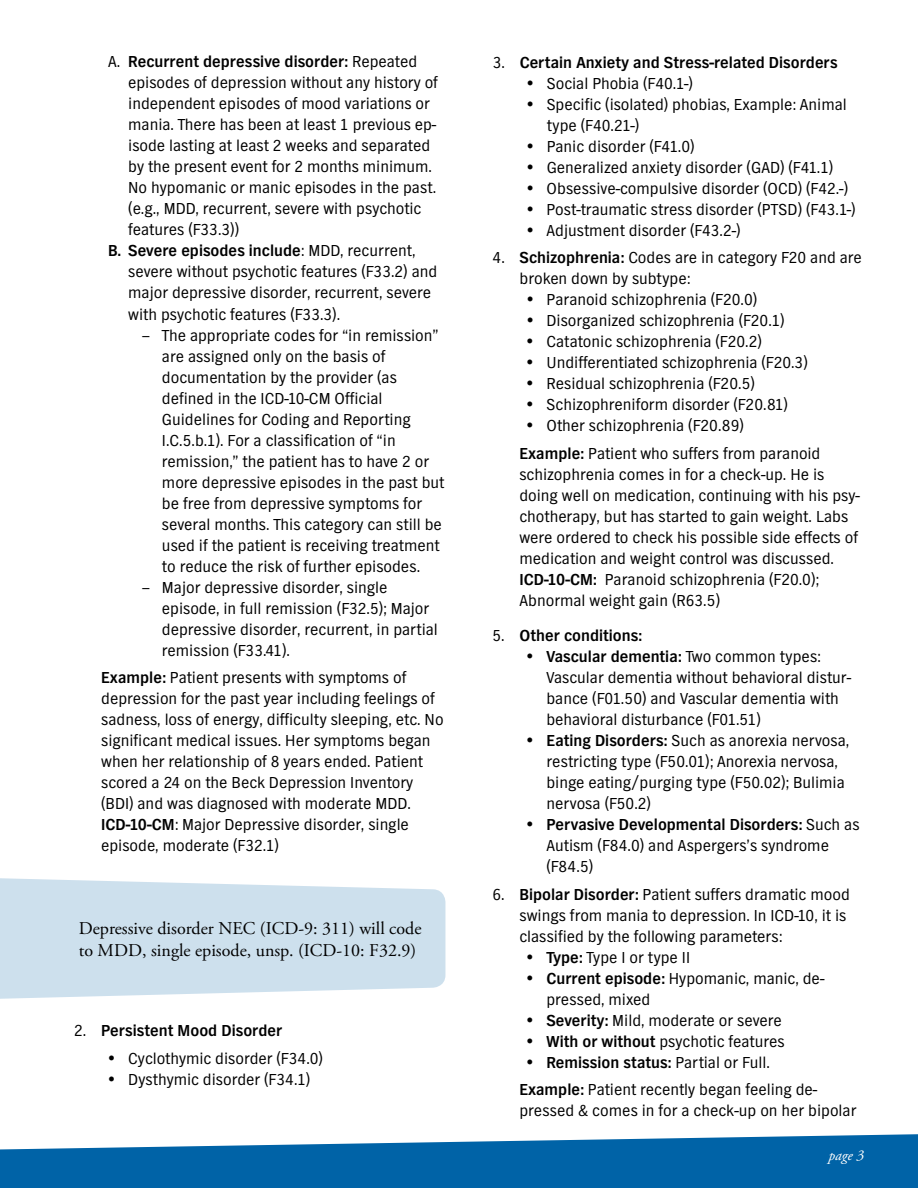
<style>
.page{position:relative;width:918px;height:1188px;background:#fff}
.page>*{position:absolute;margin:0;border:0;box-sizing:border-box;transform-origin:0 0}
.t1{font:18px/22.5px "Adobe Garamond Pro";color:#000}
.t2{font:16.5px/21px "TV Nord EF";color:#000}
.t3{font:700 16.5px "TV Nord EF";color:#000}
.t4{font:italic 15px "Adobe Garamond Pro";color:#fff}
.s1{font-weight:400}
.s2{font-weight:700}
</style>
<div class="page">
<svg style="left:0;top:1134px;width:918px;height:54px;fill:#0063a7"></svg>
<svg style="left:0;top:878px;width:445px;height:121px;fill:#cde0ed"></svg>
<p class="t3" style="left:108px;top:53px;width:311px"><span class="s1">A.</span> Recurrent depressive disorder: <span class="s1">Repeated</span></p>
<p class="t2" style="left:128px;top:72px;width:311px">episodes of depression without any history of</p>
<p class="t2" style="left:128px;top:93px;width:303px">independent episodes of mood variations or</p>
<p class="t2" style="left:128px;top:114px;width:310px">mania. There has been at least 1 previous ep-</p>
<p class="t2" style="left:128px;top:135px;width:304px">isode lasting at least 2 weeks and separated</p>
<p class="t2" style="left:128px;top:156px;width:305px">by the present event for 2 months minimum.</p>
<p class="t2" style="left:128px;top:177px;width:310px">No hypomanic or manic episodes in the past.</p>
<p class="t2" style="left:128px;top:198px;width:295px">(e.g., MDD, recurrent, severe with psychotic</p>
<p class="t2" style="left:128px;top:219px;width:112px">features (F33.3))</p>
<p class="t3" style="left:108px;top:242px;width:309px">B. Severe episodes include<span class="s1">: MDD, recurrent,</span></p>
<p class="t2" style="left:128px;top:261px;width:311px">severe without psychotic features (F33.2) and</p>
<p class="t2" style="left:128px;top:282px;width:304px">major depressive disorder, recurrent, severe</p>
<p class="t2" style="left:128px;top:303px;width:213px">with psychotic features (F33.3).</p>
<p class="t2" style="left:142px;top:324px;width:298px">− The appropriate codes for “in remission”</p>
<p class="t2" style="left:162px;top:345px;width:225px">are assigned only on the basis of</p>
<p class="t2" style="left:162px;top:366px;width:236px">documentation by the provider (as</p>
<p class="t2" style="left:162px;top:387px;width:222px">defined in the ICD-10-CM Official</p>
<p class="t2" style="left:162px;top:408px;width:250px">Guidelines for Coding and Reporting</p>
<p class="t2" style="left:162px;top:429px;width:235px">I.C.5.b.1). For a classification of “in</p>
<p class="t2" style="left:162px;top:450px;width:269px">remission,” the patient has to have 2 or</p>
<p class="t2" style="left:162px;top:471px;width:284px">more depressive episodes in the past but</p>
<p class="t2" style="left:162px;top:492px;width:262px">be free from depressive symptoms for</p>
<p class="t2" style="left:162px;top:513px;width:281px">several months. This category can still be</p>
<p class="t2" style="left:162px;top:534px;width:279px">used if the patient is receiving treatment</p>
<p class="t2" style="left:162px;top:555px;width:260px">to reduce the risk of further episodes.</p>
<p class="t2" style="left:142px;top:576px;width:247px">− Major depressive disorder, single</p>
<p class="t2" style="left:162px;top:597px;width:269px">episode, in full remission (F32.5); Major</p>
<p class="t2" style="left:162px;top:618px;width:277px">depressive disorder, recurrent, in partial</p>
<p class="t2" style="left:162px;top:639px;width:129px">remission (F33.41).</p>
<p class="t2" style="left:101px;top:667px;width:344px"><span class="s2">Example:</span> Patient presents with symptoms of depression for the past year including feelings of sadness, loss of energy, difficulty sleeping, etc. No significant medical issues. Her symptoms began when her relationship of 8 years ended. Patient scored a 24 on the Beck Depression Inventory (BDI) and was diagnosed with moderate MDD.<br><span class="s2">ICD-10-CM</span>: Major Depressive disorder, single episode, moderate (F32.1)</p>
<p class="t1" style="left:79px;top:917px;width:344px">Depressive disorder NEC (ICD-9: 311) will code to MDD, single episode, unsp. (ICD-10: F32.9)</p>
<p class="t2" style="left:128px;top:1017px;width:196px;line-height:27.8px;text-indent:-54px">2. <span class="s2">Persistent Mood Disorder<br></span>Cyclothymic disorder (F34.0)</p>
<p class="t2" style="left:128px;top:1069px;width:184px">Dysthymic disorder (F34.1)</p>
<p class="t2" style="left:547px;top:51px;width:311px;text-indent:-54px">3. <span class="s2">Certain Anxiety and Stress-related Disorders </span>Social Phobia (F40.1-)<br>Specific (isolated) phobias, Example: Animal type (F40.21-)<br>Panic disorder (F41.0)<br>Generalized anxiety disorder (GAD) (F41.1)<br>Obsessive-compulsive disorder (OCD) (F42.-)<br>Post-traumatic stress disorder (PTSD) (F43.1-)<br>Adjustment disorder (F43.2-)</p>
<p class="t2" style="left:493px;top:247px;width:371px">4. <span class="s2">Schizophrenia:</span> Codes are in category F20 and are</p>
<p class="t2" style="left:520px;top:268px;width:172px">broken down by subtype:</p>
<p class="t2" style="left:547px;top:289px;width:212px">Paranoid schizophrenia (F20.0)</p>
<p class="t2" style="left:547px;top:310px;width:240px">Disorganized schizophrenia (F20.1)</p>
<p class="t2" style="left:547px;top:331px;width:217px">Catatonic schizophrenia (F20.2)</p>
<p class="t2" style="left:547px;top:352px;width:263px">Undifferentiated schizophrenia (F20.3)</p>
<p class="t2" style="left:547px;top:373px;width:210px">Residual schizophrenia (F20.5)</p>
<p class="t2" style="left:547px;top:394px;width:243px">Schizophreniform disorder (F20.81)</p>
<p class="t2" style="left:547px;top:415px;width:199px">Other schizophrenia (F20.89)</p>
<p class="t2" style="left:520px;top:443px;width:342px"><span class="s2">Example:</span> Patient who suffers from paranoid schizophrenia comes in for a check-up. He is doing well on medication, continuing with his psy&shy;chotherapy, but has started to gain weight. Labs were ordered to check his possible side effects of medication and weight control was discussed.<br><span class="s2">ICD-10-CM:</span> Paranoid schizophrenia (F20.0); Abnormal weight gain (R63.5)</p>
<p class="t2" style="left:546px;top:625px;width:315px;text-indent:-54px">5. <span class="s2">Other conditions:<br>Vascular dementia:</span> Two common types:<br>Vascular dementia without behavioral distur&shy;bance (F01.50) and Vascular dementia with behavioral disturbance (F01.51)<br><span class="s2">Eating Disorders:</span> Such as anorexia nervosa, restricting type (F50.01); Anorexia nervosa, binge eating/purging type (F50.02); Bulimia nervosa (F50.2)<br><span class="s2">Pervasive Developmental Disorders:</span> Such as Autism (F84.0) and Aspergers’s syndrome (F84.5)</p>
<p class="t2" style="left:492px;top:883px;width:359px">6. <span class="s2">Bipolar Disorder:</span> Patient suffers dramatic mood</p>
<p class="t2" style="left:519px;top:904px;width:328px">swings from mania to depression. In ICD-10, it is</p>
<p class="t2" style="left:519px;top:925px;width:264px">classified by the following parameters:</p>
<p class="t2" style="left:546px;top:946px;width:145px"><span class="s2">Type:</span> Type I or type II</p>
<p class="t2" style="left:546px;top:967px;width:280px"><span class="s2">Current episode:</span> Hypomanic, manic, de-</p>
<p class="t2" style="left:546px;top:988px;width:105px">pressed, mixed</p>
<p class="t2" style="left:546px;top:1009px;width:237px"><span class="s2">Severity:</span> Mild, moderate or severe</p>
<p class="t2" style="left:546px;top:1030px;width:240px"><span class="s2">With or without</span> psychotic features</p>
<p class="t3" style="left:546px;top:1053px;width:225px">Remission status: <span class="s1">Partial or Full.</span></p>
<p class="t2" style="left:519px;top:1079px;width:339px"><span class="s2">Example:</span> Patient recently began feeling de&shy;pressed &amp; comes in for a check-up on her bipolar</p>
<p class="t4" style="left:828px;top:1146px;width:37px">page 3</p>
</div>
